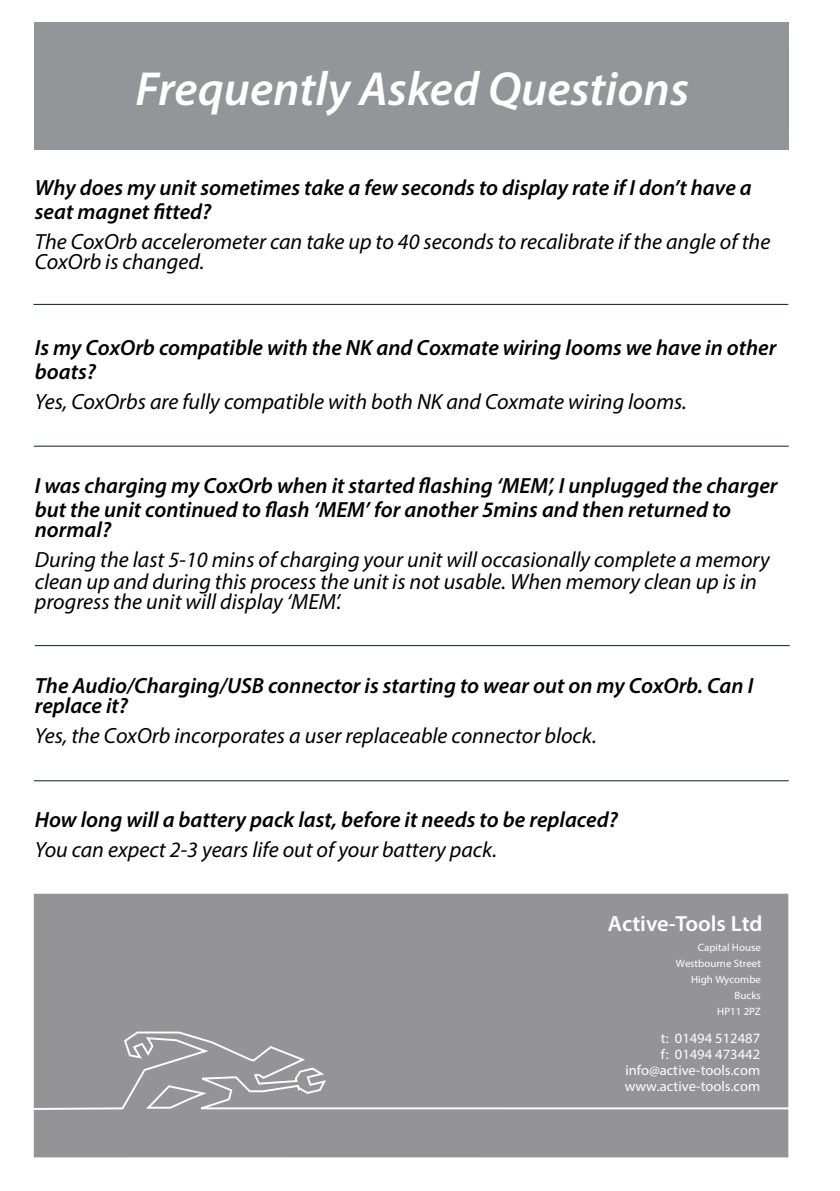
<style>
.page{position:relative;width:840px;height:1191px;background:#fff}
.page>*{position:absolute;margin:0;border:0;box-sizing:border-box;transform-origin:0 0}
.t1{font:italic 600 48px "Myriad Pro";color:#fff}
.t2{font:italic 22px/20px "Myriad Pro";color:#000}
.t3{font:italic 600 22px/24px "Myriad Pro";color:#000}
.t4{font:600 22px "Myriad Pro";color:#fff}
.t5{font:14.2px/16px "Myriad Pro";color:#fff;text-align:right}
.t6{font:10.6px/16px "Myriad Pro";color:#fff;text-align:right}
</style>
<div class="page">
<div style="left:34px;top:893px;width:753px;height:264px;background:#949496"></div>
<svg style="left:33px;top:1030px;width:756px;height:81px"></svg>
<hr style="left:33px;top:304px;width:754px;height:1px;background:#061f20">
<hr style="left:34px;top:446px;width:754px;height:1px;background:#061f20">
<hr style="left:35px;top:645px;width:754px;height:1px;background:#061f20">
<hr style="left:34px;top:780px;width:754px;height:1px;background:#061f20">
<div style="left:34px;top:23px;width:754px;height:127px;background:#939598"></div>
<h1 class="t1" style="left:135px;top:58px;width:555px">Frequently Asked Questions</h1>
<p class="t3" style="left:35px;top:175px;width:718px">Why does my unit sometimes take a few seconds to display rate if I don’t have a seat magnet fitted?</p>
<p class="t2" style="left:35px;top:231px;width:736px">The CoxOrb accelerometer can take up to 40 seconds to recalibrate if the angle of the<br>CoxOrb is changed.</p>
<p class="t3" style="left:35px;top:335px;width:742px">Is my CoxOrb compatible with the NK and Coxmate wiring looms we have in other boats?</p>
<p class="t2" style="left:35px;top:391px;width:653px">Yes, CoxOrbs are fully compatible with both NK and Coxmate wiring looms.</p>
<p class="t3" style="left:35px;top:473px;width:743px">I was charging my CoxOrb when it started flashing ‘MEM’, I unplugged the charger but the unit continued to flash ‘MEM’ for another 5mins and then returned to</p>
<p class="t3" style="left:35px;top:517px;width:78px">normal?</p>
<p class="t2" style="left:35px;top:548px;width:736px;line-height:22px">During the last 5-10 mins of charging your unit will occasionally complete a memory clean up and during this process the unit is not usable. When memory clean up is in</p>
<p class="t2" style="left:35px;top:591px;width:308px">progress the unit will display ‘MEM’.</p>
<p class="t3" style="left:35px;top:675px;width:719px;line-height:20px">The Audio/Charging/USB connector is starting to wear out on my CoxOrb. Can I replace it?</p>
<p class="t2" style="left:35px;top:725px;width:563px">Yes, the CoxOrb incorporates a user replaceable connector block.</p>
<p class="t3" style="left:35px;top:807px;width:584px">How long will a battery pack last, before it needs to be replaced?</p>
<p class="t2" style="left:35px;top:839px;width:463px">You can expect 2-3 years life out of your battery pack.</p>
<p class="t4" style="left:607px;top:910px;width:156px">Active-Tools Ltd</p>
<p class="t6" style="left:675px;top:939px;width:87px">Capital House<br>Westbourne Street<br>High Wycombe<br>Bucks<br>HP11 2PZ</p>
<p class="t5" style="left:624px;top:1030px;width:137px">t: 01494 512487<br>f: 01494 473442 info@active-tools.com www.active-tools.com</p>
</div>
